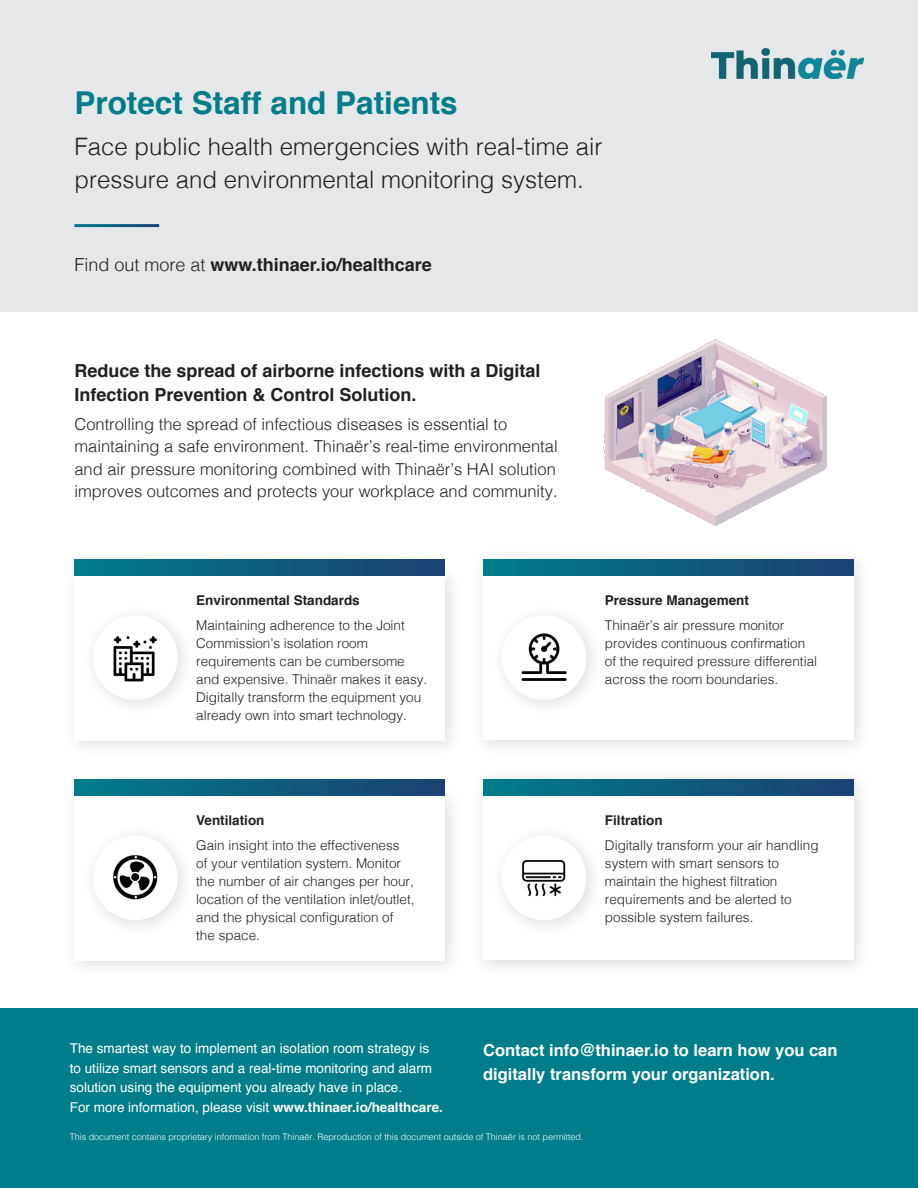
<style>
.page{position:relative;width:918px;height:1188px;background:#fff}
.page>*{position:absolute;margin:0;border:0;box-sizing:border-box;transform-origin:0 0}
.t1{font:700 31.5px "Helvetica";color:#007d8a}
.t2{font:300 24px/33px "Helvetica";color:#231f20}
.Paragraph_Style_2{font:700 18px/24px "Helvetica";color:#231f20}
.t3{font:300 16.5px/22.5px "Helvetica";color:#231f20}
.t4{font:700 16.5px/24px "Helvetica";color:#fff}
.Paragraph_Style_2-2{font:300 13.5px/18px "Helvetica";color:#231f20}
.t5{font:13.5px/19.5px "Helvetica";color:#fff}
.Paragraph_Style_2-3{font:700 13.5px "Helvetica";color:#231f20}
.t6{font:300 9px "Helvetica";color:#fff}
.s1{font-weight:300}
.s2{font-weight:700}
</style>
<div class="page">
<div style="left:0;top:0;width:918px;height:312px;background:#e6e7e9"></div>
<img style="left:712px;top:49px;width:152px;height:30px">
<div style="left:62px;top:563px;width:401px;height:195px;background:#231f20;opacity:.15"></div>
<div style="left:74px;top:575px;width:371px;height:165px;background:#fff"></div>
<div style="left:62px;top:783px;width:401px;height:195px;background:#231f20;opacity:.15"></div>
<div style="left:74px;top:795px;width:371px;height:165px;background:#fff"></div>
<div style="left:471px;top:547px;width:401px;height:212px;background:#231f20;opacity:.15"></div>
<div style="left:483px;top:559px;width:371px;height:181px;background:#fff"></div>
<div style="left:471px;top:767px;width:401px;height:212px;background:#231f20;opacity:.15"></div>
<div style="left:483px;top:779px;width:371px;height:181px;background:#fff"></div>
<div style="left:74px;top:559px;width:371px;height:16px;background:linear-gradient(to right,#007d8a,#1c4073)"></div>
<div style="left:74px;top:779px;width:371px;height:16px;background:linear-gradient(to right,#007d8a,#1c4073)"></div>
<div style="left:483px;top:559px;width:371px;height:16px;background:linear-gradient(to right,#007d8a,#1c4073)"></div>
<div style="left:483px;top:779px;width:371px;height:16px;background:linear-gradient(to right,#007d8a,#1c4073)"></div>
<div style="left:0;top:1009px;width:918px;height:179px;background:#007d8a"></div>
<div style="left:490px;top:604px;width:114px;height:114px;background:#231f20;opacity:.15"></div>
<div style="left:502px;top:615px;width:84px;height:85px;background:#fff;border-radius:50%"></div>
<img style="left:521px;top:633px;width:46px;height:48px">
<div style="left:490px;top:824px;width:114px;height:114px;background:#231f20;opacity:.15"></div>
<div style="left:502px;top:835px;width:84px;height:85px;background:#fff;border-radius:50%"></div>
<img style="left:522px;top:859px;width:44px;height:38px">
<div style="left:81px;top:604px;width:115px;height:114px;background:#231f20;opacity:.15"></div>
<div style="left:93px;top:615px;width:85px;height:85px;background:#fff;border-radius:50%"></div>
<img style="left:113px;top:636px;width:44px;height:46px">
<div style="left:81px;top:824px;width:115px;height:114px;background:#231f20;opacity:.15"></div>
<div style="left:93px;top:835px;width:85px;height:85px;background:#fff;border-radius:50%"></div>
<img style="left:113px;top:855px;width:45px;height:45px">
<img style="left:603px;top:339px;width:224px;height:187px">
<hr style="left:74px;top:224px;width:85px;height:3px;background:#fff">
<p class="t1" style="left:74px;top:78px;width:385px">Protect Staff and Patients</p>
<p class="t2" style="left:74px;top:129px;width:530px">Face public health emergencies with real-time air pressure and environmental monitoring system.</p>
<p class="Paragraph_Style_2" style="left:74px;top:253px;width:359px"><span class="s1">Find out more at</span> www.thinaer.io/healthcare</p>
<p class="Paragraph_Style_2" style="left:74px;top:359px;width:468px">Reduce the spread of airborne infections with a Digital<br>Infection Prevention &amp; Control Solution.</p>
<p class="t3" style="left:74px;top:412px;width:485px">Controlling the spread of infectious diseases is essential to maintaining a safe environment. Thinaër’s real-time environmental and air pressure monitoring combined with Thinaër’s HAI solution improves outcomes and protects your workplace and community.</p>
<p class="Paragraph_Style_2-3" style="left:196px;top:590px;width:165px">Environmental Standards</p>
<p class="Paragraph_Style_2-2" style="left:196px;top:615px;width:233px">Maintaining adherence to the Joint Commission’s isolation room requirements can be cumbersome and expensive. Thinaër makes it easy.<br>Digitally transform the equipment you already own into smart technology.</p>
<p class="Paragraph_Style_2-3" style="left:196px;top:810px;width:70px">Ventilation</p>
<p class="Paragraph_Style_2-2" style="left:196px;top:835px;width:220px">Gain insight into the effectiveness<br>of your ventilation system. Monitor the number of air changes per hour, location of the ventilation inlet/outlet, and the physical configuration of the space.</p>
<p class="Paragraph_Style_2-3" style="left:605px;top:590px;width:146px">Pressure Management</p>
<p class="Paragraph_Style_2-2" style="left:605px;top:615px;width:214px">Thinaër’s air pressure monitor provides continuous confirmation of the required pressure differential across the room boundaries.</p>
<p class="Paragraph_Style_2-3" style="left:605px;top:810px;width:59px">Filtration</p>
<p class="Paragraph_Style_2-2" style="left:605px;top:835px;width:215px">Digitally transform your air handling system with smart sensors to maintain the highest filtration requirements and be alerted to possible system failures.</p>
<p class="t4" style="left:483px;top:1038px;width:356px">Contact info@thinaer.io to learn how you can digitally transform your organization.</p>
<p class="t5" style="left:70px;top:1039px;width:375px">The smartest way to implement an isolation room strategy is to utilize smart sensors and a real-time monitoring and alarm solution using the equipment you already have in place.<br>For more information, please visit <span class="s2">www.thinaer.io/healthcare.</span></p>
<p class="t6" style="left:70px;top:1130px;width:515px">This document contains proprietary information from Thinaër. Reproduction of this document outside of Thinaër is not permitted.</p>
</div>
